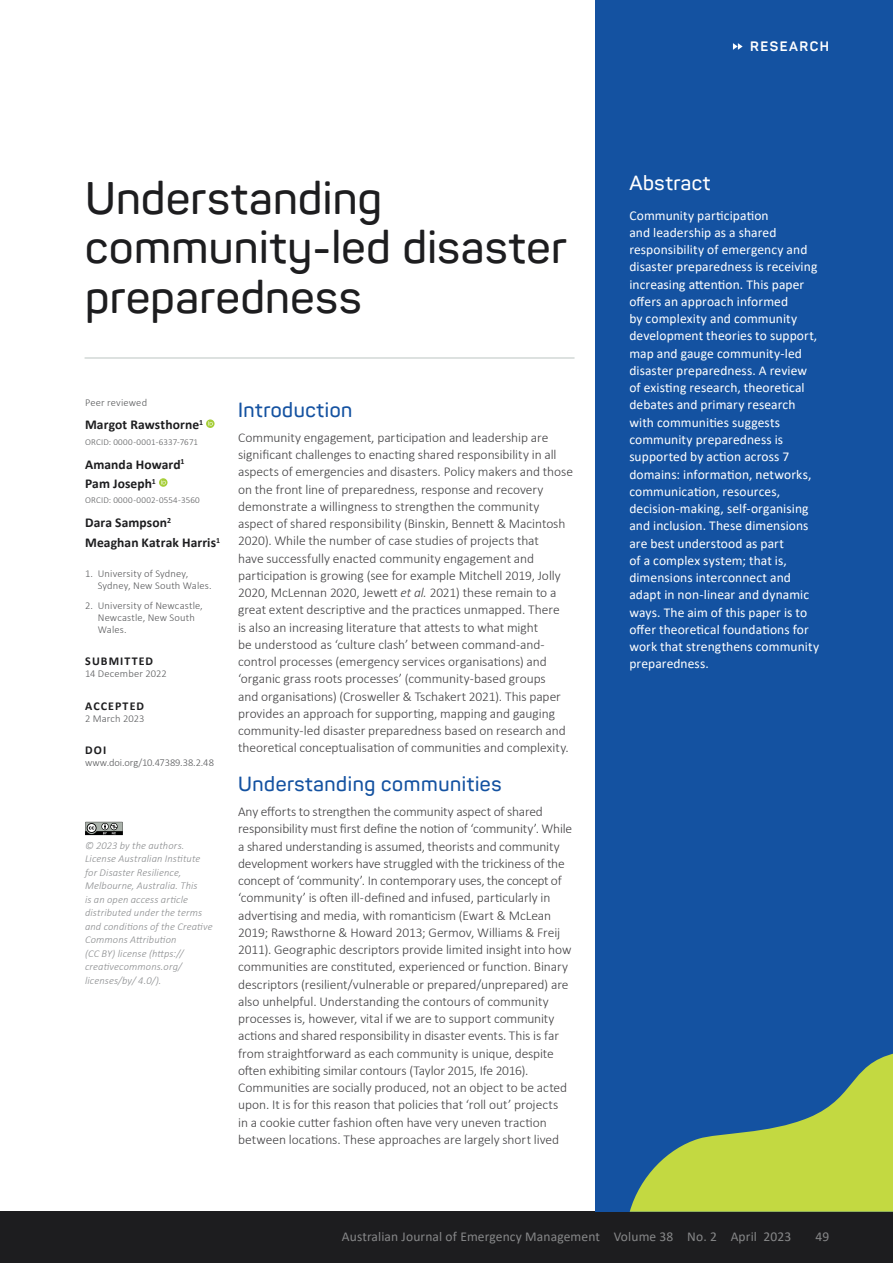
<style>
.page{position:relative;width:893px;height:1263px;background:#fff}
.page>*{position:absolute;margin:0;border:0;box-sizing:border-box;transform-origin:0 0}
.t1{font:600 45px/49.5px "Panton";letter-spacing:.01em;color:#1d1d1f}
.t2{font:600 20.25px "Panton";letter-spacing:.03em;color:#1452a1}
.t3{font:600 20.25px "Panton";letter-spacing:.03em;color:#fff}
.t4{font:300 13.5px/17.2px "Calibri";letter-spacing:-.005em;color:#414042}
.t5{font:13.5px/17.2px "Calibri";letter-spacing:.005em;color:#fff}
.t6{font:700 13.5px/19.6px "Calibri";letter-spacing:.01em;color:#1d1d1f}
.t7{font:13.5px "Calibri";letter-spacing:.01em;color:#868788}
.t8{font:700 13.5px "Panton";letter-spacing:.11em;color:#fff}
.t9{font:700 12px "Calibri";letter-spacing:.09em;color:#1d1d1f}
.t10{font:italic 300 10.5px/13.5px "Calibri";letter-spacing:.01em;color:#8a8c8e}
.t11{font:300 10.5px/12px "Calibri";letter-spacing:.015em;color:#58595b}
.t12{font:300 10.5px "Calibri";letter-spacing:-.005em;color:#58595b}
.t13{font:300 9px "Calibri";letter-spacing:.02em;color:#58595b}
.s1{font-style:italic}
</style>
<div class="page">
<div style="left:596px;top:0;width:297px;height:81px;background:#1452a1"></div>
<svg style="left:733px;top:43px;width:10px;height:7px"></svg>
<div style="left:0;top:1212px;width:893px;height:51px;background:#1d1d1f"></div>
<div style="left:596px;top:81px;width:297px;height:1131px;background:#1452a1"></div>
<svg style="left:630px;top:1053px;width:263px;height:159px"></svg>
<hr style="left:85px;top:357px;width:489px;height:2px;background:#d2d8d6">
<svg style="left:206px;top:419px;width:9px;height:9px"></svg>
<svg style="left:208px;top:421px;width:5px;height:5px"></svg>
<svg style="left:159px;top:478px;width:9px;height:9px"></svg>
<svg style="left:161px;top:480px;width:5px;height:4px"></svg>
<svg style="left:85px;top:822px;width:38px;height:14px"></svg>
<h1 class="t1" style="left:85px;top:173px;width:483px">Understanding community-led disaster preparedness</h1>
<p class="t11" style="left:85px;top:396px;width:64px">Peer reviewed</p>
<p class="t6" style="left:85px;top:415px;width:119px">Margot Rawsthorne<sup>1</sup></p>
<p class="t13" style="left:85px;top:436px;width:115px">ORCID: 0000-0001-6337-7671</p>
<p class="t6" style="left:85px;top:454px;width:101px">Amanda Howard<sup>1<br></sup>Pam Joseph<sup>1</sup></p>
<p class="t13" style="left:85px;top:495px;width:116px">ORCID: 0000-0002-0554-3560</p>
<p class="t6" style="left:85px;top:513px;width:137px">Dara Sampson<sup>2<br></sup>Meaghan Katrak Harris<sup>1</sup></p>
<p class="t11" style="left:98px;top:568px;width:115px;text-indent:-13px">1. University of Sydney,<br>Sydney, New South Wales.</p>
<p class="t11" style="left:98px;top:599px;width:107px;text-indent:-13px">2. University of Newcastle,<br>Newcastle, New South<br>Wales.</p>
<p class="t9" style="left:85px;top:653px;width:69px">SUBMITTED</p>
<p class="t11" style="left:85px;top:668px;width:83px">14 December 2022</p>
<p class="t9" style="left:85px;top:697px;width:60px">ACCEPTED</p>
<p class="t11" style="left:85px;top:712px;width:61px">2 March 2023</p>
<p class="t9" style="left:85px;top:742px;width:23px">DOI</p>
<p class="t12" style="left:85px;top:756px;width:130px">www.doi.org/10.47389.38.2.48</p>
<p class="t10" style="left:85px;top:838px;width:129px">© 2023 by the authors.<br>License Australian Institute for Disaster Resilience,<br>Melbourne, Australia. This<br>is an open access article distributed under the terms and conditions of the Creative<br>Commons Attribution<br>(CC BY) license (https:// creativecommons.org/ licenses/by/ 4.0/).</p>
<h2 class="t2" style="left:238px;top:398px;width:116px">Introduction</h2>
<p class="t4" style="left:238px;top:429px;width:336px">Community engagement, participation and leadership are significant challenges to enacting shared responsibility in all aspects of emergencies and disasters. Policy makers and those on the front line of preparedness, response and recovery demonstrate a willingness to strengthen the community aspect of shared responsibility (Binskin, Bennett &amp; Macintosh 2020). While the number of case studies of projects that<br>have successfully enacted community engagement and participation is growing (see for example Mitchell 2019, Jolly 2020, McLennan 2020, Jewett <span class="s1">et al.</span> 2021) these remain to a great extent descriptive and the practices unmapped. There<br>is also an increasing literature that attests to what might<br>be understood as ‘culture clash’ between command-and&shy;control processes (emergency services organisations) and ‘organic grass roots processes’ (community-based groups<br>and organisations) (Crosweller &amp; Tschakert 2021). This paper provides an approach for supporting, mapping and gauging community-led disaster preparedness based on research and theoretical conceptualisation of communities and complexity.</p>
<h2 class="t2" style="left:238px;top:772px;width:265px">Understanding communities</h2>
<p class="t4" style="left:238px;top:803px;width:336px">Any efforts to strengthen the community aspect of shared responsibility must first define the notion of ‘community’. While a shared understanding is assumed, theorists and community development workers have struggled with the trickiness of the concept of ‘community’. In contemporary uses, the concept of ‘community’ is often ill-defined and infused, particularly in advertising and media, with romanticism (Ewart &amp; McLean 2019; Rawsthorne &amp; Howard 2013; Germov, Williams &amp; Freij 2011). Geographic descriptors provide limited insight into how communities are constituted, experienced or function. Binary descriptors (resilient/vulnerable or prepared/unprepared) are also unhelpful. Understanding the contours of community processes is, however, vital if we are to support community actions and shared responsibility in disaster events. This is far from straightforward as each community is unique, despite often exhibiting similar contours (Taylor 2015, Ife 2016).<br>Communities are socially produced, not an object to be acted upon. It is for this reason that policies that ‘roll out’ projects<br>in a cookie cutter fashion often have very uneven traction between locations. These approaches are largely short lived</p>
<p class="t8" style="left:750px;top:38px;width:80px">RESEARCH</p>
<h2 class="t3" style="left:629px;top:170px;width:83px">Abstract</h2>
<p class="t5" style="left:629px;top:206px;width:191px">Community participation<br>and leadership as a shared responsibility of emergency and disaster preparedness is receiving increasing attention. This paper offers an approach informed<br>by complexity and community development theories to support, map and gauge community-led disaster preparedness. A review of existing research, theoretical debates and primary research with communities suggests community preparedness is supported by action across 7 domains: information, networks, communication, resources, decision-making, self-organising and inclusion. These dimensions are best understood as part<br>of a complex system; that is, dimensions interconnect and adapt in non-linear and dynamic ways. The aim of this paper is to offer theoretical foundations for work that strengthens community preparedness.</p>
<p class="t7" style="left:342px;top:1227px;width:451px">Australian Journal of Emergency Management Volume 38 No. 2 April 2023</p>
<p class="t7" style="left:815px;top:1227px;width:15px">49</p>
</div>
